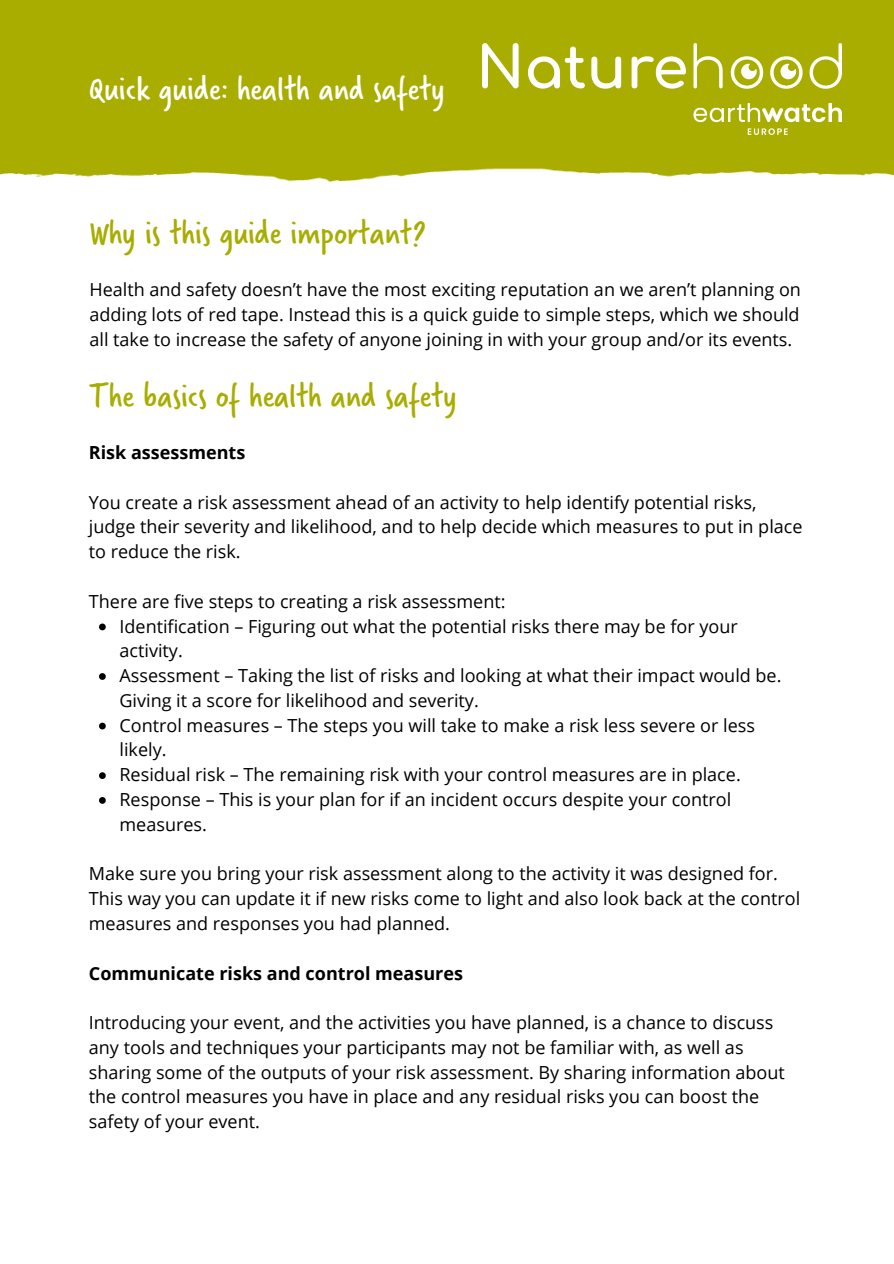
<style>
.page{position:relative;width:894px;height:1264px;background:#fff}
.page>*{position:absolute;margin:0;border:0;box-sizing:border-box;transform-origin:0 0}
.t1{font:36px "Verveine";color:#a8ad00}
.t2{font:36px "Verveine";color:#fff}
.t3{font:18px/24.8px "Open Sans";color:#000}
.t4{font:700 18px "Open Sans";color:#000}
</style>
<div class="page">
<div style="left:0;top:0;width:893px;height:135px;background:#a8ad00"></div>
<img style="left:0;top:110px;width:893px;height:71px">
<img style="left:483px;top:44px;width:358px;height:91px">
<svg style="left:99px;top:623px;width:7px;height:7px"></svg>
<svg style="left:99px;top:673px;width:7px;height:7px"></svg>
<svg style="left:99px;top:722px;width:7px;height:7px"></svg>
<svg style="left:99px;top:772px;width:7px;height:7px"></svg>
<svg style="left:99px;top:797px;width:7px;height:6px"></svg>
<p class="t2" style="left:89px;top:65px;width:357px">Quick guide: health and safety</p>
<p class="t1" style="left:89px;top:208px;width:338px">Why is this guide important?</p>
<p class="t3" style="left:89px;top:277px;width:712px;text-align:justify">Health and safety doesn’t have the most exciting reputation an we aren’t planning on adding lots of red tape. Instead this is a quick guide to simple steps, which we should all take to increase the safety of anyone joining in with your group and/or its events.</p>
<p class="t1" style="left:89px;top:371px;width:369px">The basics of health and safety</p>
<p class="t4" style="left:89px;top:440px;width:158px">Risk assessments</p>
<p class="t3" style="left:89px;top:489px;width:715px">You create a risk assessment ahead of an activity to help identify potential risks, judge their severity and likelihood, and to help decide which measures to put in place to reduce the risk.</p>
<p class="t3" style="left:89px;top:588px;width:418px">There are five steps to creating a risk assessment:</p>
<p class="t3" style="left:119px;top:613px;width:619px">Identification – Figuring out what the potential risks there may be for your activity.</p>
<p class="t3" style="left:119px;top:662px;width:663px">Assessment – Taking the list of risks and looking at what their impact would be.<br>Giving it a score for likelihood and severity.</p>
<p class="t3" style="left:119px;top:712px;width:636px">Control measures – The steps you will take to make a risk less severe or less likely.</p>
<p class="t3" style="left:119px;top:762px;width:622px">Residual risk – The remaining risk with your control measures are in place.</p>
<p class="t3" style="left:119px;top:786px;width:613px">Response – This is your plan for if an incident occurs despite your control measures.</p>
<p class="t3" style="left:89px;top:861px;width:712px">Make sure you bring your risk assessment along to the activity it was designed for.<br>This way you can update it if new risks come to light and also look back at the control measures and responses you had planned.</p>
<p class="t4" style="left:89px;top:960px;width:375px">Communicate risks and control measures</p>
<p class="t3" style="left:89px;top:1009px;width:697px">Introducing your event, and the activities you have planned, is a chance to discuss any tools and techniques your participants may not be familiar with, as well as sharing some of the outputs of your risk assessment. By sharing information about the control measures you have in place and any residual risks you can boost the safety of your event.</p>
</div>
